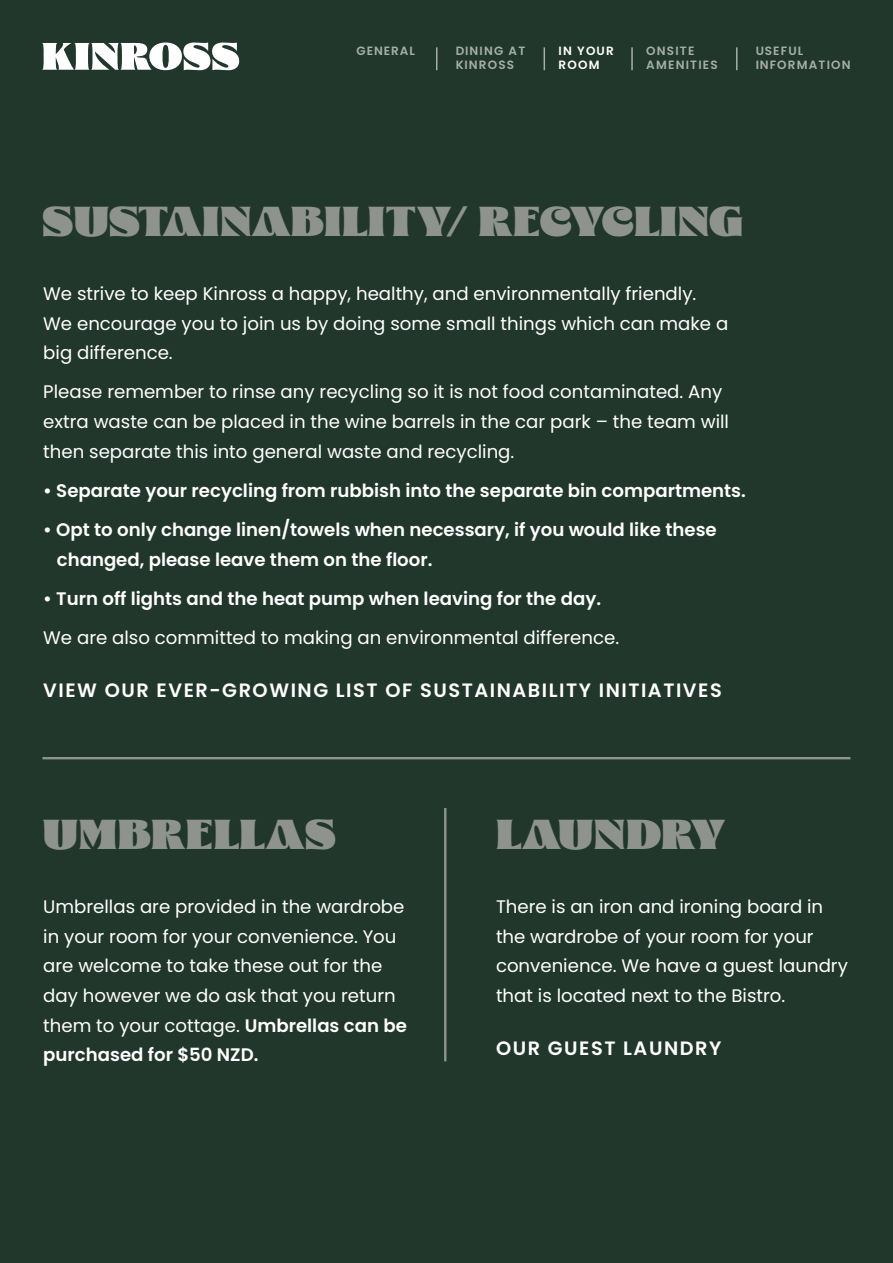
<style>
.page{position:relative;width:893px;height:1263px;background:#21372c}
.page>*{position:absolute;margin:0;border:0;box-sizing:border-box;transform-origin:0 0}
.t1{font:41.7px "Glodok Display";color:#8e938d}
.t2{font:600 19.35px "Poppins";letter-spacing:.08em;color:#fff}
.t3{font:18.15px/29.7px "Poppins";color:#fff}
.t4{font:600 18.15px/29.7px "Poppins";color:#fff}
.t5{font:600 12px/14.4px "Poppins";letter-spacing:.1em;color:#fff}
.t6{font:600 12px "Poppins";letter-spacing:.08em;color:#fff}
.s1{font-weight:600}
</style>
<div class="page">
<hr style="left:43px;top:757px;width:807px;height:2px;background:#8e938d">
<hr style="left:444px;top:808px;width:2px;height:253px;background:#8e938d">
<svg style="left:544px;top:47px;width:1px;height:23px"></svg>
<svg style="left:736px;top:47px;width:1px;height:23px"></svg>
<svg style="left:436px;top:47px;width:1px;height:23px"></svg>
<hr style="left:631px;top:47px;width:2px;height:23px;background:#fff">
<svg style="left:42px;top:42px;width:197px;height:28px"></svg>
<p class="t6" style="left:356px;top:44px;width:60px">GENERAL</p>
<p class="t5" style="left:455px;top:44px;width:72px">DINING AT<br>KINROSS</p>
<p class="t5" style="left:559px;top:44px;width:57px">IN YOUR<br>ROOM</p>
<p class="t5" style="left:646px;top:44px;width:73px">ONSITE<br>AMENITIES</p>
<p class="t5" style="left:755px;top:44px;width:97px">USEFUL<br>INFORMATION</p>
<h1 class="t1" style="left:43px;top:195px;width:702px">SUSTAINABILITY/ RECYCLING</h1>
<p class="t3" style="left:43px;top:279px;width:686px">We strive to keep Kinross a happy, healthy, and environmentally friendly.<br>We encourage you to join us by doing some small things which can make a big difference.</p>
<p class="t3" style="left:43px;top:377px;width:687px">Please remember to rinse any recycling so it is not food contaminated. Any extra waste can be placed in the wine barrels in the car park – the team will then separate this into general waste and recycling.</p>
<p class="t4" style="left:43px;top:476px;width:704px">• Separate your recycling from rubbish into the separate bin compartments.</p>
<p class="t4" style="left:57px;top:515px;width:661px;text-indent:-14px">• Opt to only change linen/towels when necessary, if you would like these changed, please leave them on the floor.</p>
<p class="t4" style="left:43px;top:584px;width:559px">• Turn off lights and the heat pump when leaving for the day.</p>
<p class="t3" style="left:43px;top:623px;width:577px">We are also committed to making an environmental difference.</p>
<p class="t2" style="left:43px;top:679px;width:680px">VIEW OUR EVER-GROWING LIST OF SUSTAINABILITY INITIATIVES</p>
<h1 class="t1" style="left:43px;top:808px;width:295px">UMBRELLAS</h1>
<p class="t3" style="left:43px;top:892px;width:365px">Umbrellas are provided in the wardrobe in your room for your convenience. You are welcome to take these out for the day however we do ask that you return them to your cottage. <span class="s1">Umbrellas can be purchased for $50 NZD.</span></p>
<h1 class="t1" style="left:496px;top:808px;width:231px">LAUNDRY</h1>
<p class="t3" style="left:496px;top:892px;width:353px">There is an iron and ironing board in the wardrobe of your room for your convenience. We have a guest laundry that is located next to the Bistro.</p>
<p class="t2" style="left:496px;top:1037px;width:227px">OUR GUEST LAUNDRY</p>
</div>
